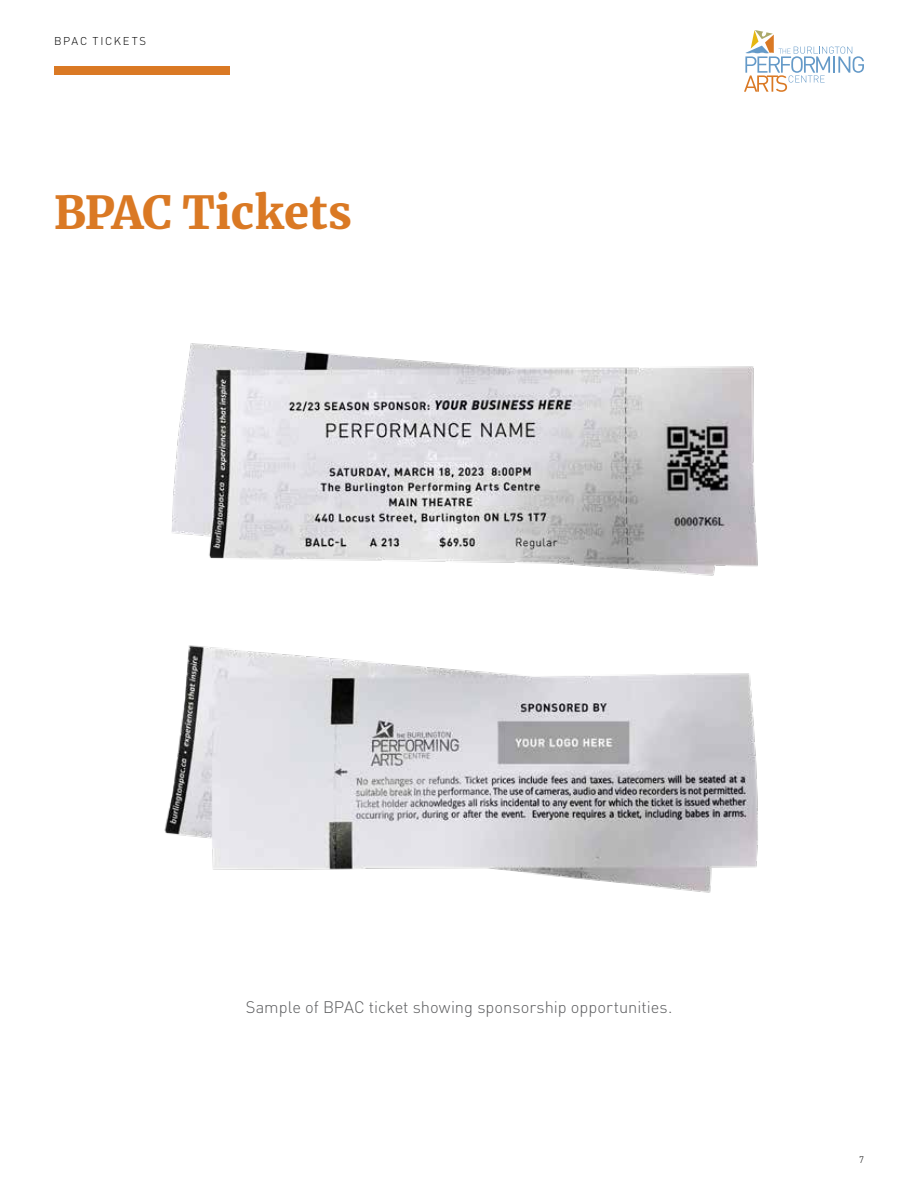
<style>
.page{position:relative;width:918px;height:1188px;background:#fff}
.page>*{position:absolute;margin:0;border:0;box-sizing:border-box;transform-origin:0 0}
.t1{font:900 45px "Merriweather";color:#da7924}
.t2{font:300 16.5px "DIN Pro";color:#5a5b5d}
.t3{font:300 11.25px "DIN Pro";letter-spacing:.145em;color:#000}
.t4{font:300 9.45px "DIN Pro";color:#000}
</style>
<div class="page">
<div style="left:54px;top:66px;width:176px;height:9px;background:#da7924"></div>
<img style="left:164px;top:645px;width:594px;height:248px">
<img style="left:171px;top:343px;width:587px;height:233px">
<svg style="left:744px;top:30px;width:120px;height:62px"></svg>
<p class="t3" style="left:54px;top:32px;width:77px">BPAC Tickets</p>
<h1 class="t1" style="left:54px;top:181px;width:300px">BPAC Tickets</h1>
<p class="t2" style="left:246px;top:994px;width:428px">Sample of BPAC ticket showing sponsorship opportunities.</p>
<p class="t4" style="left:859px;top:1153px;width:6px">7</p>
</div>
